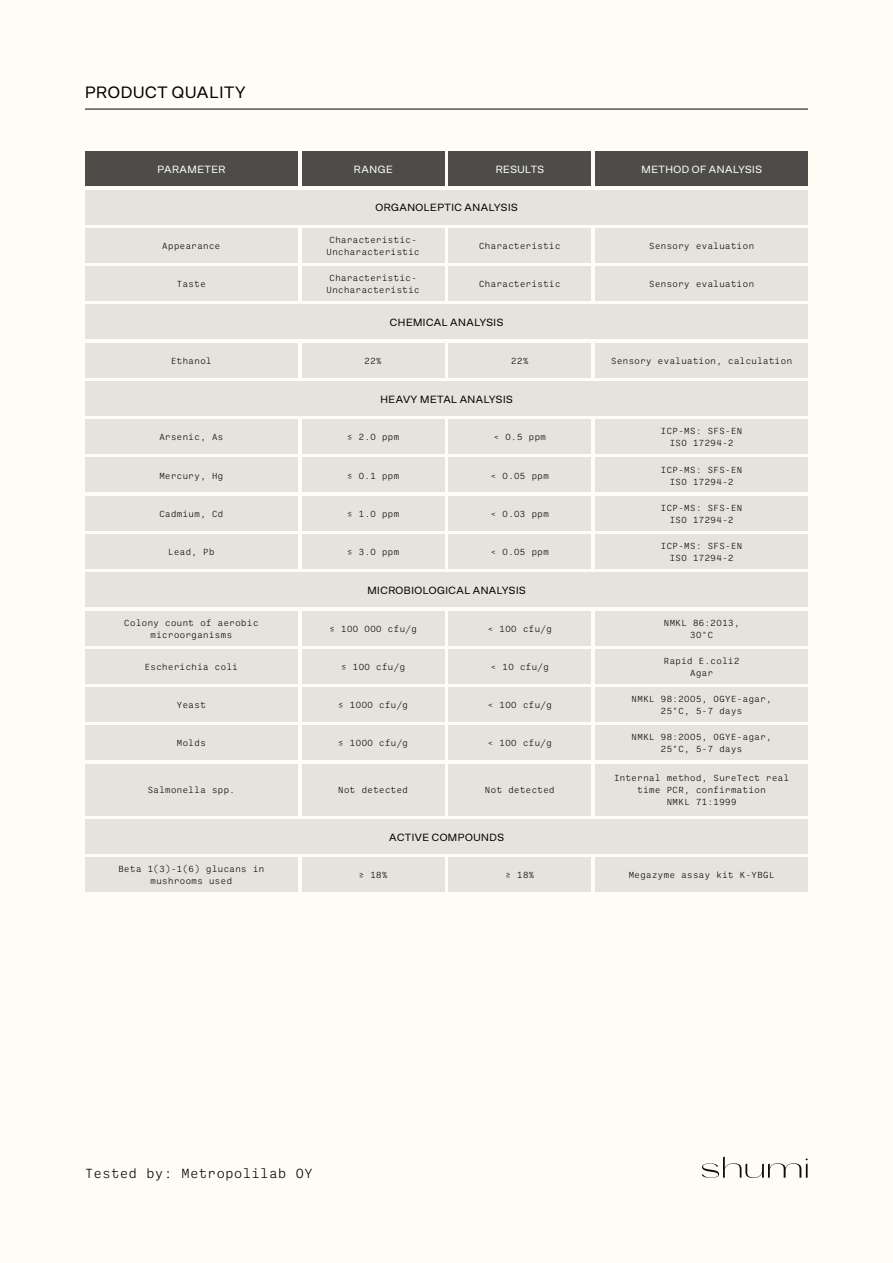
<style>
.page{position:relative;width:893px;height:1263px;background:#fffcf5}
.page>*{position:absolute;margin:0;border:0;box-sizing:border-box;transform-origin:0 0}
.t1{font:16.5px "Arbeit";letter-spacing:.05em;color:#000}
.t2{font:300 13.5px "Ballinger Mono";letter-spacing:.05em;color:#000}
.t3{font:10.5px "Arbeit";letter-spacing:.05em;color:#000}
.t4{font:10.5px "Arbeit";letter-spacing:.05em;color:#fff}
.t5{font:300 9px "Ballinger Mono";letter-spacing:.05em;color:#000}
</style>
<div class="page">
<div style="left:85px;top:305px;width:723px;height:34px;background:#e6e3dc"></div>
<div style="left:85px;top:381px;width:723px;height:34px;background:#e6e3dc"></div>
<div style="left:85px;top:573px;width:723px;height:34px;background:#e6e3dc"></div>
<div style="left:85px;top:819px;width:723px;height:34px;background:#e6e3dc"></div>
<div style="left:85px;top:343px;width:213px;height:34px;background:#e6e3dc"></div>
<div style="left:85px;top:420px;width:213px;height:34px;background:#e6e3dc"></div>
<div style="left:85px;top:611px;width:213px;height:34px;background:#e6e3dc"></div>
<div style="left:85px;top:858px;width:213px;height:34px;background:#e6e3dc"></div>
<div style="left:85px;top:458px;width:213px;height:34px;background:#e6e3dc"></div>
<div style="left:85px;top:649px;width:213px;height:34px;background:#e6e3dc"></div>
<div style="left:85px;top:496px;width:213px;height:34px;background:#e6e3dc"></div>
<div style="left:85px;top:688px;width:213px;height:34px;background:#e6e3dc"></div>
<div style="left:85px;top:534px;width:213px;height:34px;background:#e6e3dc"></div>
<div style="left:85px;top:726px;width:213px;height:34px;background:#e6e3dc"></div>
<div style="left:85px;top:764px;width:213px;height:51px;background:#e6e3dc"></div>
<div style="left:302px;top:343px;width:142px;height:34px;background:#e6e3dc"></div>
<div style="left:302px;top:420px;width:142px;height:34px;background:#e6e3dc"></div>
<div style="left:302px;top:611px;width:142px;height:34px;background:#e6e3dc"></div>
<div style="left:302px;top:858px;width:142px;height:34px;background:#e6e3dc"></div>
<div style="left:302px;top:458px;width:142px;height:34px;background:#e6e3dc"></div>
<div style="left:302px;top:649px;width:142px;height:34px;background:#e6e3dc"></div>
<div style="left:302px;top:496px;width:142px;height:34px;background:#e6e3dc"></div>
<div style="left:302px;top:688px;width:142px;height:34px;background:#e6e3dc"></div>
<div style="left:302px;top:534px;width:142px;height:34px;background:#e6e3dc"></div>
<div style="left:302px;top:726px;width:142px;height:34px;background:#e6e3dc"></div>
<div style="left:302px;top:764px;width:142px;height:51px;background:#e6e3dc"></div>
<div style="left:449px;top:343px;width:142px;height:34px;background:#e6e3dc"></div>
<div style="left:449px;top:420px;width:142px;height:34px;background:#e6e3dc"></div>
<div style="left:449px;top:611px;width:142px;height:34px;background:#e6e3dc"></div>
<div style="left:449px;top:858px;width:142px;height:34px;background:#e6e3dc"></div>
<div style="left:449px;top:458px;width:142px;height:34px;background:#e6e3dc"></div>
<div style="left:449px;top:649px;width:142px;height:34px;background:#e6e3dc"></div>
<div style="left:449px;top:496px;width:142px;height:34px;background:#e6e3dc"></div>
<div style="left:449px;top:688px;width:142px;height:34px;background:#e6e3dc"></div>
<div style="left:449px;top:534px;width:142px;height:34px;background:#e6e3dc"></div>
<div style="left:449px;top:726px;width:142px;height:34px;background:#e6e3dc"></div>
<div style="left:449px;top:764px;width:142px;height:51px;background:#e6e3dc"></div>
<div style="left:595px;top:343px;width:213px;height:34px;background:#e6e3dc"></div>
<div style="left:595px;top:420px;width:213px;height:34px;background:#e6e3dc"></div>
<div style="left:595px;top:611px;width:213px;height:34px;background:#e6e3dc"></div>
<div style="left:595px;top:858px;width:213px;height:34px;background:#e6e3dc"></div>
<div style="left:595px;top:458px;width:213px;height:34px;background:#e6e3dc"></div>
<div style="left:595px;top:649px;width:213px;height:34px;background:#e6e3dc"></div>
<div style="left:595px;top:496px;width:213px;height:34px;background:#e6e3dc"></div>
<div style="left:595px;top:688px;width:213px;height:34px;background:#e6e3dc"></div>
<div style="left:595px;top:534px;width:213px;height:34px;background:#e6e3dc"></div>
<div style="left:595px;top:726px;width:213px;height:34px;background:#e6e3dc"></div>
<div style="left:595px;top:764px;width:213px;height:51px;background:#e6e3dc"></div>
<hr style="left:85px;top:109px;width:723px;height:1px;background:#000">
<div style="left:85px;top:152px;width:213px;height:34px;background:#4d4c49"></div>
<div style="left:85px;top:190px;width:723px;height:34px;background:#e6e3dc"></div>
<div style="left:85px;top:228px;width:213px;height:34px;background:#e6e3dc"></div>
<div style="left:85px;top:267px;width:213px;height:34px;background:#e6e3dc"></div>
<div style="left:302px;top:152px;width:142px;height:34px;background:#4d4c49"></div>
<div style="left:449px;top:152px;width:142px;height:34px;background:#4d4c49"></div>
<div style="left:302px;top:228px;width:142px;height:34px;background:#e6e3dc"></div>
<div style="left:449px;top:228px;width:142px;height:34px;background:#e6e3dc"></div>
<div style="left:302px;top:267px;width:142px;height:34px;background:#e6e3dc"></div>
<div style="left:449px;top:267px;width:142px;height:34px;background:#e6e3dc"></div>
<div style="left:595px;top:152px;width:213px;height:34px;background:#4d4c49"></div>
<div style="left:595px;top:228px;width:213px;height:34px;background:#e6e3dc"></div>
<div style="left:595px;top:267px;width:213px;height:34px;background:#e6e3dc"></div>
<svg style="left:702px;top:1156px;width:106px;height:22px"></svg>
<p class="t1" style="left:85px;top:83px;width:162px">PRODUCT QUALITY</p>
<p class="t4" style="left:157px;top:163px;width:70px">PARAMETER</p>
<p class="t4" style="left:354px;top:163px;width:40px">RANGE</p>
<p class="t4" style="left:496px;top:163px;width:50px">RESULTS</p>
<p class="t4" style="left:642px;top:163px;width:122px">METHOD OF ANALYSIS</p>
<p class="t3" style="left:375px;top:201px;width:144px">ORGANOLEPTIC ANALYSIS</p>
<p class="t5" style="left:329px;top:235px;width:89px">Characteristic-</p>
<p class="t5" style="left:327px;top:247px;width:95px">Uncharacteristic</p>
<p class="t5" style="left:329px;top:273px;width:89px">Characteristic-</p>
<p class="t5" style="left:327px;top:285px;width:95px">Uncharacteristic</p>
<p class="t5" style="left:162px;top:241px;width:60px">Appearance</p>
<p class="t5" style="left:479px;top:241px;width:83px">Characteristic</p>
<p class="t5" style="left:479px;top:279px;width:83px">Characteristic</p>
<p class="t5" style="left:177px;top:279px;width:30px">Taste</p>
<p class="t3" style="left:390px;top:316px;width:115px">CHEMICAL ANALYSIS</p>
<p class="t5" style="left:171px;top:356px;width:42px">Ethanol</p>
<p class="t5" style="left:365px;top:356px;width:19px">22%</p>
<p class="t5" style="left:511px;top:356px;width:19px">22%</p>
<p class="t3" style="left:380px;top:393px;width:134px">HEAVY METAL ANALYSIS</p>
<p class="t5" style="left:159px;top:432px;width:65px">Arsenic, As</p>
<p class="t5" style="left:347px;top:432px;width:54px">≤ 2.0 ppm</p>
<p class="t5" style="left:494px;top:432px;width:54px">&lt; 0.5 ppm</p>
<p class="t5" style="left:159px;top:471px;width:65px">Mercury, Hg</p>
<p class="t5" style="left:347px;top:471px;width:54px">≤ 0.1 ppm</p>
<p class="t5" style="left:491px;top:471px;width:59px">&lt; 0.05 ppm</p>
<p class="t5" style="left:159px;top:509px;width:65px">Cadmium, Cd</p>
<p class="t5" style="left:347px;top:509px;width:54px">≤ 1.0 ppm</p>
<p class="t5" style="left:491px;top:509px;width:59px">&lt; 0.03 ppm</p>
<p class="t5" style="left:168px;top:547px;width:48px">Lead, Pb</p>
<p class="t5" style="left:347px;top:547px;width:54px">≤ 3.0 ppm</p>
<p class="t5" style="left:491px;top:547px;width:59px">&lt; 0.05 ppm</p>
<p class="t3" style="left:367px;top:584px;width:160px">MICROBIOLOGICAL ANALYSIS</p>
<p class="t5" style="left:124px;top:618px;width:136px">Colony count of aerobic</p>
<p class="t5" style="left:151px;top:630px;width:83px">microorganisms</p>
<p class="t5" style="left:329px;top:624px;width:89px">≤ 100 000 cfu/g</p>
<p class="t5" style="left:488px;top:624px;width:65px">&lt; 100 cfu/g</p>
<p class="t5" style="left:145px;top:662px;width:95px">Escherichia coli</p>
<p class="t5" style="left:341px;top:662px;width:65px">≤ 100 cfu/g</p>
<p class="t5" style="left:491px;top:662px;width:60px">&lt; 10 cfu/g</p>
<p class="t5" style="left:177px;top:700px;width:30px">Yeast</p>
<p class="t5" style="left:338px;top:700px;width:71px">≤ 1000 cfu/g</p>
<p class="t5" style="left:488px;top:700px;width:65px">&lt; 100 cfu/g</p>
<p class="t5" style="left:177px;top:738px;width:30px">Molds</p>
<p class="t5" style="left:148px;top:785px;width:89px">Salmonella spp.</p>
<p class="t5" style="left:338px;top:738px;width:71px">≤ 1000 cfu/g</p>
<p class="t5" style="left:338px;top:785px;width:71px">Not detected</p>
<p class="t5" style="left:488px;top:738px;width:65px">&lt; 100 cfu/g</p>
<p class="t5" style="left:485px;top:785px;width:71px">Not detected</p>
<p class="t3" style="left:389px;top:831px;width:116px">ACTIVE COMPOUNDS</p>
<p class="t5" style="left:118px;top:864px;width:147px">Beta 1(3)-1(6) glucans in</p>
<p class="t5" style="left:151px;top:876px;width:83px">mushrooms used</p>
<p class="t5" style="left:359px;top:870px;width:30px">≥ 18%</p>
<p class="t5" style="left:505px;top:870px;width:30px">≥ 18%</p>
<p class="t5" style="left:649px;top:241px;width:106px">Sensory evaluation</p>
<p class="t5" style="left:649px;top:279px;width:106px">Sensory evaluation</p>
<p class="t5" style="left:611px;top:356px;width:182px">Sensory evaluation, calculation</p>
<p class="t5" style="left:661px;top:426px;width:83px">ICP-MS: SFS-EN</p>
<p class="t5" style="left:670px;top:438px;width:65px">ISO 17294-2</p>
<p class="t5" style="left:661px;top:465px;width:83px">ICP-MS: SFS-EN</p>
<p class="t5" style="left:670px;top:477px;width:65px">ISO 17294-2</p>
<p class="t5" style="left:661px;top:503px;width:83px">ICP-MS: SFS-EN</p>
<p class="t5" style="left:670px;top:515px;width:65px">ISO 17294-2</p>
<p class="t5" style="left:661px;top:541px;width:83px">ICP-MS: SFS-EN</p>
<p class="t5" style="left:670px;top:553px;width:65px">ISO 17294-2</p>
<p class="t5" style="left:664px;top:618px;width:77px">NMKL 86:2013,</p>
<p class="t5" style="left:690px;top:630px;width:24px">30°C</p>
<p class="t5" style="left:664px;top:656px;width:77px">Rapid E.coli2</p>
<p class="t5" style="left:690px;top:668px;width:24px">Agar</p>
<p class="t5" style="left:632px;top:694px;width:141px">NMKL 98:2005, OGYE-agar,</p>
<p class="t5" style="left:661px;top:706px;width:83px">25°C, 5-7 days</p>
<p class="t5" style="left:632px;top:732px;width:141px">NMKL 98:2005, OGYE-agar,</p>
<p class="t5" style="left:661px;top:744px;width:83px">25°C, 5-7 days</p>
<p class="t5" style="left:614px;top:773px;width:177px">Internal method, SureTect real</p>
<p class="t5" style="left:637px;top:785px;width:130px">time PCR, confirmation</p>
<p class="t5" style="left:667px;top:797px;width:71px">NMKL 71:1999</p>
<p class="t5" style="left:629px;top:870px;width:147px">Megazyme assay kit K-YBGL</p>
<p class="t2" style="left:85px;top:1166px;width:229px">Tested by: Metropolilab OY</p>
</div>
